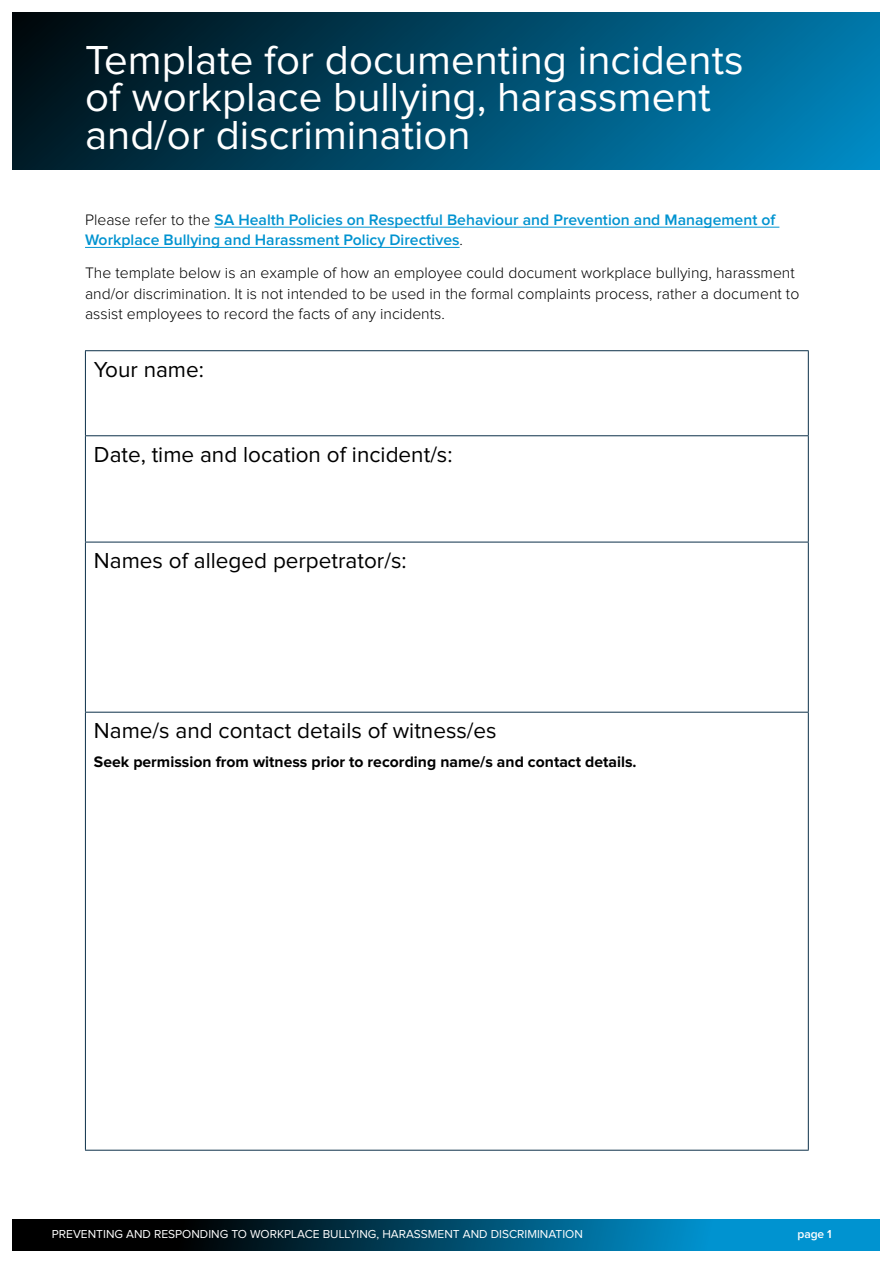
<style>
.page{position:relative;width:893px;height:1263px;background:#fff}
.page>*{position:absolute;margin:0;border:0;box-sizing:border-box;transform-origin:0 0}
.t1{font:42px/37.5px "Proxima Nova";color:#fff}
.t2{font:22.5px "Proxima Nova";color:#000}
.t3{font:300 15.75px/20.2px "Proxima Nova";color:#000}
.t4{font:600 15.75px/20.2px "Proxima Nova";color:#0093d0}
.t5{font:700 15.75px "Proxima Nova";color:#000}
.t6{font:12px "Proxima Nova";color:#fff}
.t7{font:600 12px "Proxima Nova";color:#fff}
.s1{font-weight:300;color:#000}
</style>
<div class="page">
<svg style="left:13px;top:1219px;width:867px;height:31px;background:#004967"></svg>
<svg style="left:13px;top:13px;width:867px;height:157px;background:#004866"></svg>
<hr style="left:214px;top:227px;width:565px;height:1px;background:#0093d0">
<hr style="left:85px;top:247px;width:375px;height:1px;background:#0093d0">
<hr style="left:85px;top:350px;width:724px;height:1px;background:#0c3049">
<hr style="left:85px;top:351px;width:1px;height:84px;background:#0c3049">
<hr style="left:808px;top:351px;width:1px;height:84px;background:#0c3049">
<hr style="left:85px;top:435px;width:724px;height:1px;background:#0c3049">
<hr style="left:85px;top:436px;width:1px;height:106px;background:#0c3049">
<hr style="left:808px;top:436px;width:1px;height:106px;background:#0c3049">
<hr style="left:85px;top:542px;width:724px;height:1px;background:#0c3049">
<hr style="left:85px;top:542px;width:1px;height:170px;background:#0c3049">
<hr style="left:808px;top:542px;width:1px;height:170px;background:#0c3049">
<hr style="left:85px;top:712px;width:724px;height:1px;background:#0c3049">
<hr style="left:85px;top:712px;width:1px;height:438px;background:#0c3049">
<hr style="left:808px;top:712px;width:1px;height:438px;background:#0c3049">
<hr style="left:85px;top:1150px;width:724px;height:1px;background:#0c3049">
<h1 class="t1" style="left:85px;top:42px;width:660px">Template for documenting incidents of workplace bullying, harassment and/or discrimination</h1>
<p class="t4" style="left:85px;top:210px;width:692px"><span class="s1">Please refer to the</span> SA Health Policies on Respectful Behaviour and Prevention and Management of<br>Workplace Bullying and Harassment Policy Directives<span class="s1">.</span></p>
<p class="t3" style="left:85px;top:264px;width:716px">The template below is an example of how an employee could document workplace bullying, harassment and/or discrimination. It is not intended to be used in the formal complaints process, rather a document to assist employees to record the facts of any incidents.</p>
<h2 class="t2" style="left:94px;top:357px;width:111px">Your name:</h2>
<h2 class="t2" style="left:94px;top:442px;width:360px">Date, time and location of incident/s:</h2>
<h2 class="t2" style="left:94px;top:548px;width:314px">Names of alleged perpetrator/s:</h2>
<h2 class="t2" style="left:94px;top:718px;width:404px">Name/s and contact details of witness/es</h2>
<p class="t5" style="left:94px;top:753px;width:544px">Seek permission from witness prior to recording name/s and contact details.</p>
<p class="t6" style="left:52px;top:1227px;width:532px">PREVENTING AND RESPONDING TO WORKPLACE BULLYING, HARASSMENT AND DISCRIMINATION</p>
<p class="t7" style="left:798px;top:1227px;width:36px">page 1</p>
</div>
